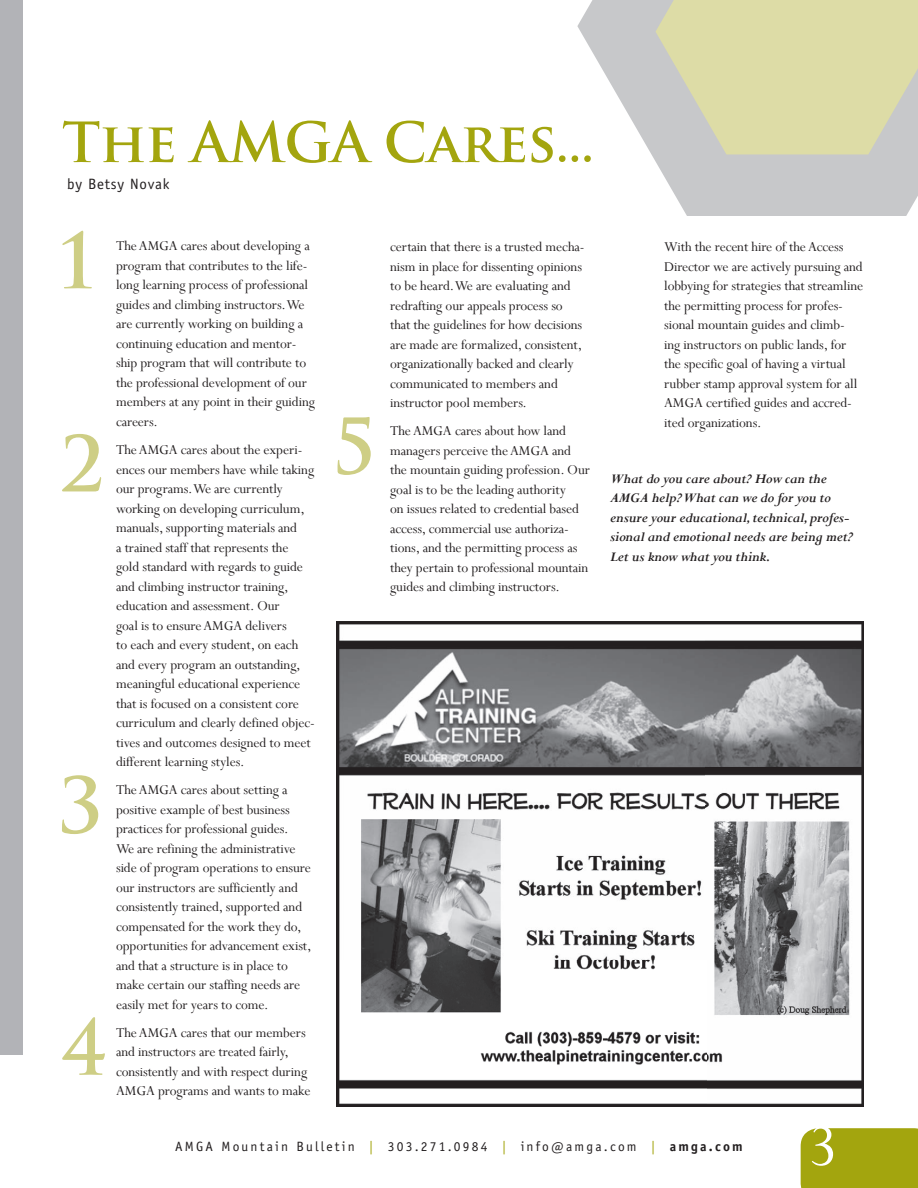
<style>
.page{position:relative;width:918px;height:1188px;background:#fff}
.page>*{position:absolute;margin:0;border:0;box-sizing:border-box;transform-origin:0 0}
.t1{font:700 75px "Trajan Pro";color:#cece85}
.t2{font:66px "Perpetua";color:#fff}
.t3{font:700 54px "Trajan Pro";letter-spacing:-.015em;color:#a3a50e}
.t4{font:15px/19.5px "Perpetua";letter-spacing:-.01em;color:#231f20}
.t5{font:italic 700 15px/19.5px "Perpetua";letter-spacing:-.01em;color:#231f20}
.t6{font:15px "Officina Sans";letter-spacing:.05em;color:#231f20}
.t7{font:13.5px "Officina Sans";letter-spacing:.16em;color:#231f20}
.s1{color:#a3a50e}
.s2{font-weight:700}
</style>
<div class="page">
<div style="left:0;top:0;width:23px;height:1054px;background:#b2b3b7"></div>
<svg style="left:577px;top:0;width:341px;height:216px;fill:#c7c8ca"></svg>
<svg style="left:656px;top:0;width:262px;height:154px;background:#d9d8ab"></svg>
<img style="left:336px;top:621px;width:528px;height:486px">
<div style="left:801px;top:1128px;width:117px;height:60px;background:#a3a50e"></div>
<h3 class="t3" style="left:62px;top:109px;width:534px">The AMGA Cares...</h3>
<p class="t6" style="left:67px;top:175px;width:104px">by Betsy Novak</p>
<h1 class="t1" style="left:55px;top:214px;width:47px">1</h1>
<h1 class="t1" style="left:59px;top:418px;width:47px">2</h1>
<h1 class="t1" style="left:58px;top:759px;width:47px">3</h1>
<h1 class="t1" style="left:61px;top:1001px;width:47px">4</h1>
<p class="t4" style="left:116px;top:236px;width:200px">The AMGA cares about developing a program that contributes to the life&shy;long learning process of professional guides and climbing instructors. We are currently working on building a continuing education and mentor&shy;ship program that will contribute to the professional development of our members at any point in their guiding careers.</p>
<p class="t4" style="left:116px;top:440px;width:200px">The AMGA cares about the experi&shy;ences our members have while taking our programs. We are currently working on developing curriculum, manuals, supporting materials and<br>a trained staff that represents the gold standard with regards to guide and climbing instructor training, education and assessment. Our<br>goal is to ensure AMGA delivers<br>to each and every student, on each and every program an outstanding, meaningful educational experience that is focused on a consistent core curriculum and clearly defined objec&shy;tives and outcomes designed to meet different learning styles.</p>
<p class="t4" style="left:116px;top:780px;width:197px">The AMGA cares about setting a positive example of best business practices for professional guides.<br>We are refining the administrative side of program operations to ensure our instructors are sufficiently and consistently trained, supported and compensated for the work they do, opportunities for advancement exist, and that a structure is in place to make certain our staffing needs are easily met for years to come.</p>
<p class="t4" style="left:116px;top:1023px;width:196px">The AMGA cares that our members and instructors are treated fairly, consistently and with respect during AMGA programs and wants to make</p>
<h1 class="t1" style="left:332px;top:400px;width:46px">5</h1>
<p class="t4" style="left:390px;top:237px;width:196px">certain that there is a trusted mecha&shy;nism in place for dissenting opinions to be heard. We are evaluating and redrafting our appeals process so that the guidelines for how decisions are made are formalized, consistent, organizationally backed and clearly communicated to members and instructor pool members.</p>
<p class="t4" style="left:390px;top:421px;width:201px">The AMGA cares about how land managers perceive the AMGA and the mountain guiding profession. Our goal is to be the leading authority<br>on issues related to credential based access, commercial use authoriza&shy;tions, and the permitting process as they pertain to professional mountain guides and climbing instructors.</p>
<p class="t4" style="left:664px;top:237px;width:201px">With the recent hire of the Access Director we are actively pursuing and lobbying for strategies that streamline the permitting process for profes&shy;sional mountain guides and climb&shy;ing instructors on public lands, for the specific goal of having a virtual rubber stamp approval system for all AMGA certified guides and accred&shy;ited organizations.</p>
<p class="t5" style="left:610px;top:469px;width:244px">What do you care about? How can the AMGA help? What can we do for you to ensure your educational, technical, profes&shy;sional and emotional needs are being met?<br>Let us know what you think.</p>
<p class="t7" style="left:175px;top:1138px;width:569px">AMGA Mountain Bulletin <span class="s1">|</span> 303.271.0984 <span class="s1">|</span> info@amga.com <span class="s1">|</span> <span class="s2">amga.com</span></p>
<h2 class="t2" style="left:807px;top:1105px;width:32px">3</h2>
</div>
